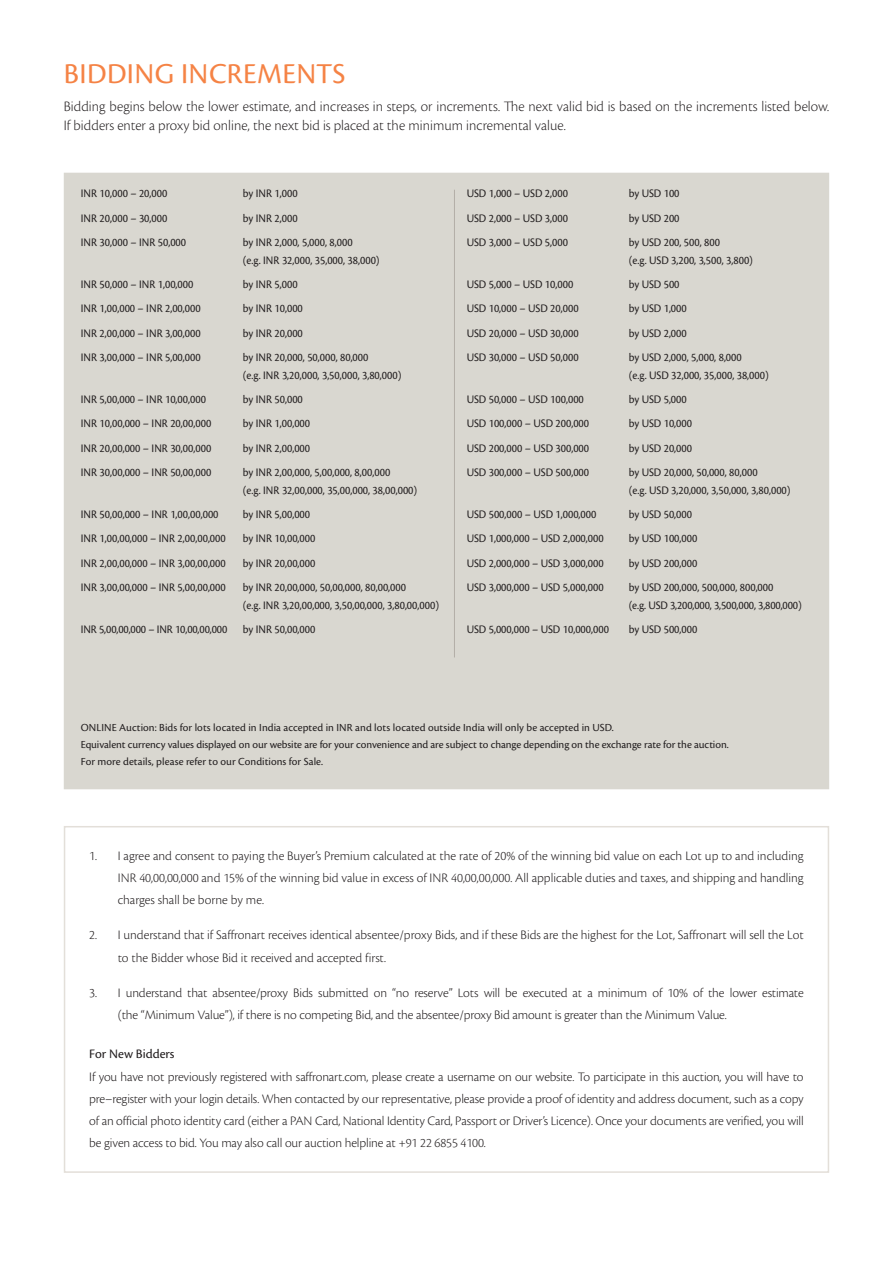
<style>
.page{position:relative;width:893px;height:1263px;background:#fff}
.page>*{position:absolute;margin:0;border:0;box-sizing:border-box;transform-origin:0 0}
.ABOUT_THE_AUCITON_HEADING{font:30px "Cronos Pro";letter-spacing:.015em;color:#f58345}
.t1{font:15px/19.5px "Cronos Pro Lt Subh";letter-spacing:.005em;color:#231f20}
.t2{font:300 13.5px/22.2px "Cronos Pro";letter-spacing:-.01em;color:#231f20;text-align:justify}
.t3{font:13.5px "Cronos Pro";color:#231f20}
.t4{font:12px/17.9px "Cronos Pro";color:#231f20;scale:.95 1}
.t5{font:11.25px "Cronos Pro";color:#231f20}
</style>
<div class="page">
<div style="left:64px;top:826px;width:765px;height:347px;border:2px solid #e3dfd9"></div>
<div style="left:64px;top:173px;width:765px;height:616px;background:#d9d7d0"></div>
<hr style="left:454px;top:190px;width:1px;height:467px;background:#b4afa8">
<p class="ABOUT_THE_AUCITON_HEADING" style="left:64px;top:56px;width:283px">BIDDING INCREMENTS</p>
<p class="t1" style="left:64px;top:96px;width:767px">Bidding begins below the lower estimate, and increases in steps, or increments. The next valid bid is based on the increments listed below.<br>If bidders enter a proxy bid online, the next bid is placed at the minimum incremental value.</p>
<p class="t4" style="left:81px;top:185px;width:93px">INR 10,000 – 20,000</p>
<p class="t4" style="left:243px;top:185px;width:59px">by INR 1,000</p>
<p class="t4" style="left:81px;top:209px;width:93px">INR 20,000 – 30,000</p>
<p class="t4" style="left:243px;top:209px;width:59px">by INR 2,000</p>
<p class="t4" style="left:81px;top:233px;width:112px">INR 30,000 – INR 50,000</p>
<p class="t4" style="left:243px;top:233px;width:146px">by INR 2,000, 5,000, 8,000<br>(e.g. INR 32,000, 35,000, 38,000)</p>
<p class="t4" style="left:81px;top:275px;width:120px">INR 50,000 – INR 1,00,000</p>
<p class="t4" style="left:243px;top:275px;width:59px">by INR 5,000</p>
<p class="t4" style="left:81px;top:300px;width:128px">INR 1,00,000 – INR 2,00,000</p>
<p class="t4" style="left:243px;top:300px;width:65px">by INR 10,000</p>
<p class="t4" style="left:81px;top:324px;width:128px">INR 2,00,000 – INR 3,00,000</p>
<p class="t4" style="left:243px;top:324px;width:65px">by INR 20,000</p>
<p class="t4" style="left:81px;top:348px;width:128px">INR 3,00,000 – INR 5,00,000</p>
<p class="t4" style="left:243px;top:348px;width:168px">by INR 20,000, 50,000, 80,000<br>(e.g. INR 3,20,000, 3,50,000, 3,80,000)</p>
<p class="t4" style="left:81px;top:390px;width:133px">INR 5,00,000 – INR 10,00,000</p>
<p class="t4" style="left:243px;top:390px;width:65px">by INR 50,000</p>
<p class="t4" style="left:81px;top:415px;width:139px">INR 10,00,000 – INR 20,00,000</p>
<p class="t4" style="left:243px;top:415px;width:72px">by INR 1,00,000</p>
<p class="t4" style="left:81px;top:439px;width:139px">INR 20,00,000 – INR 30,00,000</p>
<p class="t4" style="left:243px;top:439px;width:72px">by INR 2,00,000</p>
<p class="t4" style="left:81px;top:463px;width:139px">INR 30,00,000 – INR 50,00,000</p>
<p class="t4" style="left:243px;top:463px;width:185px">by INR 2,00,000, 5,00,000, 8,00,000<br>(e.g. INR 32,00,000, 35,00,000, 38,00,000)</p>
<p class="t4" style="left:81px;top:505px;width:147px">INR 50,00,000 – INR 1,00,00,000</p>
<p class="t4" style="left:243px;top:505px;width:72px">by INR 5,00,000</p>
<p class="t4" style="left:81px;top:530px;width:154px">INR 1,00,00,000 – INR 2,00,00,000</p>
<p class="t4" style="left:243px;top:530px;width:78px">by INR 10,00,000</p>
<p class="t4" style="left:81px;top:554px;width:154px">INR 2,00,00,000 – INR 3,00,00,000</p>
<p class="t4" style="left:243px;top:554px;width:78px">by INR 20,00,000</p>
<p class="t4" style="left:81px;top:578px;width:154px">INR 3,00,00,000 – INR 5,00,00,000</p>
<p class="t4" style="left:243px;top:578px;width:208px">by INR 20,00,000, 50,00,000, 80,00,000<br>(e.g. INR 3,20,00,000, 3,50,00,000, 3,80,00,000)</p>
<p class="t4" style="left:81px;top:620px;width:156px">INR 5,00,00,000 – INR 10,00,00,000</p>
<p class="t4" style="left:243px;top:620px;width:78px">by INR 50,00,000</p>
<p class="t4" style="left:467px;top:185px;width:108px">USD 1,000 – USD 2,000</p>
<p class="t4" style="left:629px;top:185px;width:55px">by USD 100</p>
<p class="t4" style="left:467px;top:209px;width:108px">USD 2,000 – USD 3,000</p>
<p class="t4" style="left:629px;top:209px;width:55px">by USD 200</p>
<p class="t4" style="left:467px;top:233px;width:108px">USD 3,000 – USD 5,000</p>
<p class="t4" style="left:629px;top:233px;width:132px">by USD 200, 500, 800<br>(e.g. USD 3,200, 3,500, 3,800)</p>
<p class="t4" style="left:467px;top:275px;width:114px">USD 5,000 – USD 10,000</p>
<p class="t4" style="left:629px;top:275px;width:55px">by USD 500</p>
<p class="t4" style="left:467px;top:300px;width:119px">USD 10,000 – USD 20,000</p>
<p class="t4" style="left:629px;top:300px;width:63px">by USD 1,000</p>
<p class="t4" style="left:467px;top:324px;width:119px">USD 20,000 – USD 30,000</p>
<p class="t4" style="left:629px;top:324px;width:63px">by USD 2,000</p>
<p class="t4" style="left:467px;top:348px;width:119px">USD 30,000 – USD 50,000</p>
<p class="t4" style="left:629px;top:348px;width:149px">by USD 2,000, 5,000, 8,000<br>(e.g. USD 32,000, 35,000, 38,000)</p>
<p class="t4" style="left:467px;top:390px;width:125px">USD 50,000 – USD 100,000</p>
<p class="t4" style="left:629px;top:390px;width:63px">by USD 5,000</p>
<p class="t4" style="left:467px;top:415px;width:130px">USD 100,000 – USD 200,000</p>
<p class="t4" style="left:629px;top:415px;width:68px">by USD 10,000</p>
<p class="t4" style="left:467px;top:439px;width:130px">USD 200,000 – USD 300,000</p>
<p class="t4" style="left:629px;top:439px;width:68px">by USD 20,000</p>
<p class="t4" style="left:467px;top:463px;width:130px">USD 300,000 – USD 500,000</p>
<p class="t4" style="left:629px;top:463px;width:172px">by USD 20,000, 50,000, 80,000<br>(e.g. USD 3,20,000, 3,50,000, 3,80,000)</p>
<p class="t4" style="left:467px;top:505px;width:138px">USD 500,000 – USD 1,000,000</p>
<p class="t4" style="left:629px;top:505px;width:68px">by USD 50,000</p>
<p class="t4" style="left:467px;top:530px;width:146px">USD 1,000,000 – USD 2,000,000</p>
<p class="t4" style="left:629px;top:530px;width:74px">by USD 100,000</p>
<p class="t4" style="left:467px;top:554px;width:146px">USD 2,000,000 – USD 3,000,000</p>
<p class="t4" style="left:629px;top:554px;width:74px">by USD 200,000</p>
<p class="t4" style="left:467px;top:578px;width:146px">USD 3,000,000 – USD 5,000,000</p>
<p class="t4" style="left:629px;top:578px;width:184px">by USD 200,000, 500,000, 800,000<br>(e.g. USD 3,200,000, 3,500,000, 3,800,000)</p>
<p class="t4" style="left:467px;top:620px;width:151px">USD 5,000,000 – USD 10,000,000</p>
<p class="t4" style="left:629px;top:620px;width:74px">by USD 500,000</p>
<p class="t5" style="left:81px;top:721px;width:535px">ONLINE Auction: Bids for lots located in India accepted in INR and lots located outside India will only be accepted in USD.</p>
<p class="t5" style="left:81px;top:738px;width:649px">Equivalent currency values displayed on our website are for your convenience and are subject to change depending on the exchange rate for the auction.</p>
<p class="t5" style="left:81px;top:755px;width:244px">For more details, please refer to our Conditions for Sale.</p>
<p class="t2" style="left:118px;top:844px;width:687px;text-indent:-28px">1. I agree and consent to paying the Buyer’s Premium calculated at the rate of 20% of the winning bid value on each Lot up to and including INR 40,00,00,000 and 15% of the winning bid value in excess of INR 40,00,00,000. All applicable duties and taxes, and shipping and handling charges shall be borne by me.</p>
<p class="t2" style="left:118px;top:924px;width:687px;text-indent:-28px">2. I understand that if Saffronart receives identical absentee/proxy Bids, and if these Bids are the highest for the Lot, Saffronart will sell the Lot to the Bidder whose Bid it received and accepted first.</p>
<p class="t2" style="left:118px;top:981px;width:687px;text-indent:-28px">3. I understand that absentee/proxy Bids submitted on “no reserve” Lots will be executed at a minimum of 10% of the lower estimate (the “Minimum Value”), if there is no competing Bid, and the absentee/proxy Bid amount is greater than the Minimum Value.</p>
<p class="t3" style="left:89px;top:1046px;width:87px">For New Bidders</p>
<p class="t2" style="left:89px;top:1065px;width:716px">If you have not previously registered with saffronart.com, please create a username on our website. To participate in this auction, you will have to pre–register with your login details. When contacted by our representative, please provide a proof of identity and address document, such as a copy of an official photo identity card (either a PAN Card, National Identity Card, Passport or Driver’s Licence). Once your documents are verified, you will be given access to bid. You may also call our auction helpline at +91 22 6855 4100.</p>
</div>
